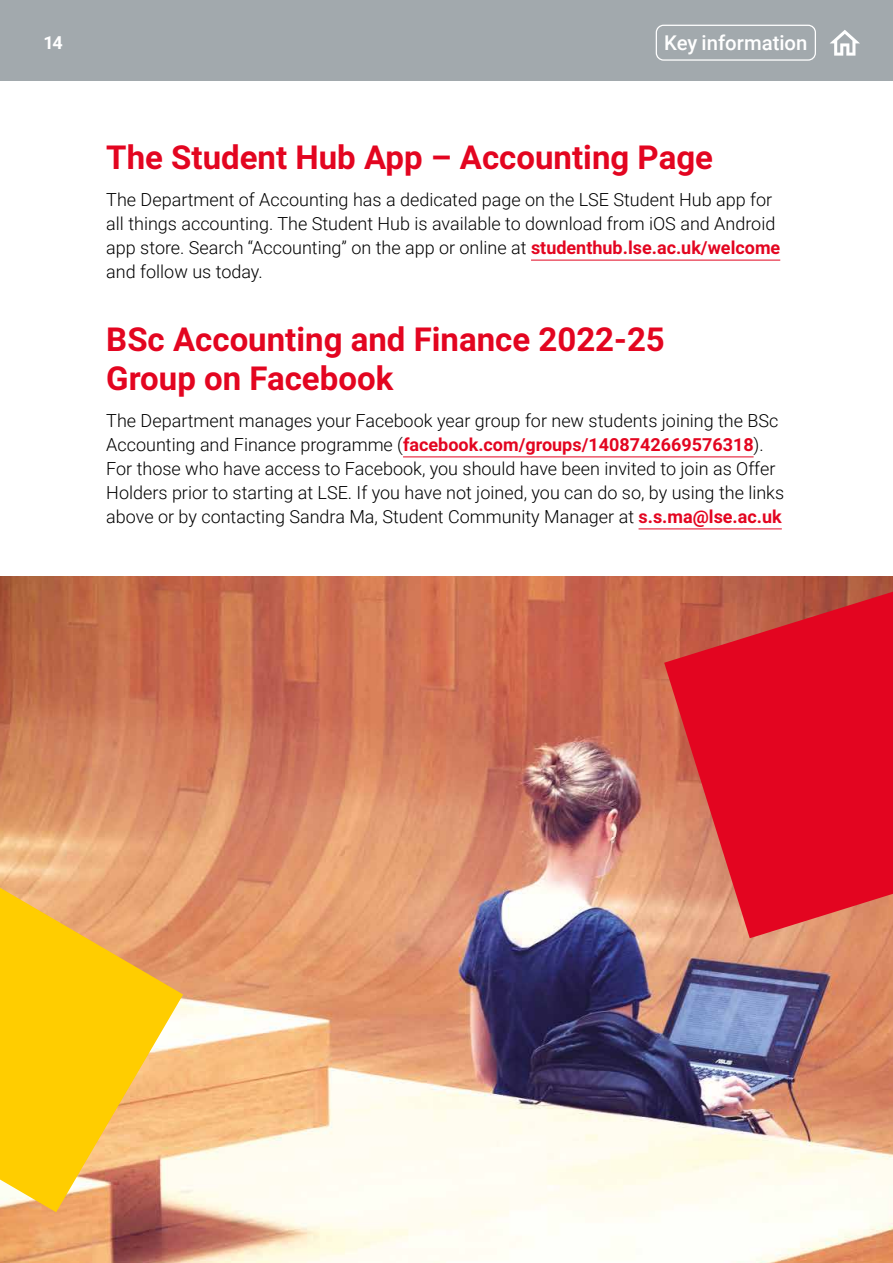
<style>
.page{position:relative;width:893px;height:1263px;background:#fff}
.page>*{position:absolute;margin:0;border:0;box-sizing:border-box;transform-origin:0 0}
.t1{font:700 33px/39px "Roboto";color:#e30520}
.t2{font:500 20.4px "Roboto";color:#fff}
.t3{font:300 18px/24px "Roboto";color:#000}
.t4{font:700 18px "Roboto";color:#fff}
.s1{font-weight:700;color:#e30520}
</style>
<div class="page">
<div style="left:0;top:0;width:893px;height:81px;background:#a2a9ad"></div>
<div style="left:656px;top:25px;width:160px;height:36px;border:1px solid #fff;border-radius:7px"></div>
<svg style="left:830px;top:30px;width:30px;height:26px"></svg>
<hr style="left:531px;top:260px;width:249px;height:1px;background:#e30520">
<hr style="left:403px;top:457px;width:351px;height:1px;background:#e30520">
<hr style="left:639px;top:529px;width:143px;height:1px;background:#e30520">
<img style="left:0;top:576px;width:893px;height:687px">
<svg style="left:664px;top:592px;width:229px;height:346px;background:#dd2832"></svg>
<svg style="left:0;top:888px;width:183px;height:324px;background:#f6c035"></svg>
<p class="t4" style="left:43px;top:30px;width:21px">14</p>
<p class="t2" style="left:664px;top:29px;width:145px">Key information</p>
<h1 class="t1" style="left:106px;top:137px;width:608px">The Student Hub App – Accounting Page</h1>
<p class="t3" style="left:106px;top:187px;width:675px">The Department of Accounting has a dedicated page on the LSE Student Hub app for all things accounting. The Student Hub is available to download from iOS and Android app store. Search “Accounting” on the app or online at <span class="s1">studenthub.lse.ac.uk/welcome </span>and follow us today.</p>
<h1 class="t1" style="left:106px;top:319px;width:560px">BSc Accounting and Finance 2022-25<br>Group on Facebook</h1>
<p class="t3" style="left:106px;top:408px;width:679px">The Department manages your Facebook year group for new students joining the BSc Accounting and Finance programme (<span class="s1">facebook.com/groups/1408742669576318</span>).<br>For those who have access to Facebook, you should have been invited to join as Offer Holders prior to starting at LSE. If you have not joined, you can do so, by using the links above or by contacting Sandra Ma, Student Community Manager at <span class="s1">s.s.ma@lse.ac.uk</span></p>
</div>
